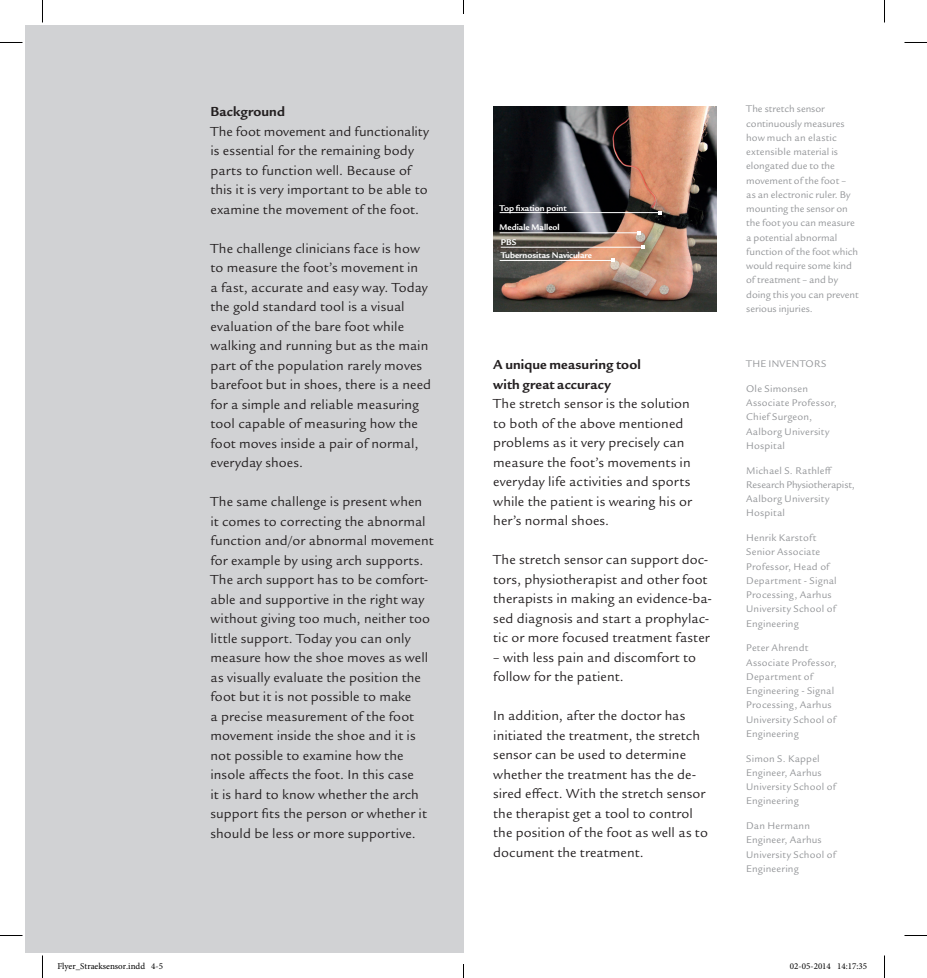
<style>
.page{position:relative;width:927px;height:978px;background:#fff}
.page>*{position:absolute;margin:0;border:0;box-sizing:border-box;transform-origin:0 0}
.t1{font:14.25px/19.5px "Legacy Sans ITC Std";letter-spacing:.01em;color:#231f20}
.t2{font:700 14.25px/19.5px "Legacy Sans ITC Std";letter-spacing:.01em;color:#231f20}
.t3{font:10.5px/14.2px "Legacy Sans ITC Std";letter-spacing:.015em;color:#939598}
.t4{font:700 9px/19.2px "Legacy Sans ITC Std";color:#fff}
.t5{font:9px "Minion Pro";color:#000}
</style>
<div class="page">
<div style="left:25px;top:25px;width:438px;height:927px;background:#d1d2d4"></div>
<img style="left:493px;top:106px;width:223px;height:206px">
<hr style="left:500px;top:212px;width:160px;height:1px;background:#fff">
<hr style="left:500px;top:232px;width:139px;height:1px;background:#fff">
<hr style="left:500px;top:260px;width:113px;height:1px;background:#fff">
<hr style="left:501px;top:247px;width:142px;height:1px;background:#fff">
<svg style="left:0;top:42px;width:22px;height:1px"></svg>
<svg style="left:904px;top:42px;width:23px;height:1px"></svg>
<svg style="left:0;top:935px;width:22px;height:1px"></svg>
<svg style="left:904px;top:935px;width:23px;height:1px"></svg>
<svg style="left:42px;top:0;width:1px;height:22px"></svg>
<svg style="left:42px;top:955px;width:1px;height:23px"></svg>
<svg style="left:884px;top:0;width:1px;height:22px"></svg>
<svg style="left:884px;top:955px;width:1px;height:23px"></svg>
<svg style="left:463px;top:0;width:1px;height:13px"></svg>
<svg style="left:463px;top:964px;width:1px;height:14px"></svg>
<p class="t2" style="left:210px;top:102px;width:76px">Background</p>
<p class="t1" style="left:210px;top:122px;width:220px">The foot movement and functionality is essential for the remaining body parts to function well. Because of this it is very important to be able to examine the movement of the foot.</p>
<p class="t1" style="left:210px;top:238px;width:222px">The challenge clinicians face is how to measure the foot’s movement in<br>a fast, accurate and easy way. Today the gold standard tool is a visual evaluation of the bare foot while walking and running but as the main part of the population rarely moves barefoot but in shoes, there is a need for a simple and reliable measuring tool capable of measuring how the foot moves inside a pair of normal, everyday shoes.</p>
<p class="t1" style="left:210px;top:492px;width:224px">The same challenge is present when it comes to correcting the abnormal function and/or abnormal movement for example by using arch supports.<br>The arch support has to be comfort&shy;able and supportive in the right way without giving too much, neither too little support. Today you can only measure how the shoe moves as well as visually evaluate the position the foot but it is not possible to make<br>a precise measurement of the foot movement inside the shoe and it is not possible to examine how the insole affects the foot. In this case<br>it is hard to know whether the arch support fits the person or whether it should be less or more supportive.</p>
<p class="t4" style="left:500px;top:198px;width:68px">Top fixation point<br>Mediale Malleol</p>
<p class="t4" style="left:501px;top:235px;width:93px;line-height:13.5px">PBS<br>Tubernositas Naviculare</p>
<p class="t2" style="left:493px;top:355px;width:149px">A unique measuring tool with great accuracy</p>
<p class="t1" style="left:493px;top:394px;width:200px">The stretch sensor is the solution to both of the above mentioned problems as it very precisely can measure the foot’s movements in everyday life activities and sports while the patient is wearing his or her’s normal shoes.</p>
<p class="t1" style="left:493px;top:550px;width:220px">The stretch sensor can support doc&shy;tors, physiotherapist and other foot therapists in making an evidence-ba&shy;sed diagnosis and start a prophylac&shy;tic or more focused treatment faster</p>
<p class="t1" style="left:493px;top:648px;width:204px">– with less pain and discomfort to follow for the patient.</p>
<p class="t1" style="left:493px;top:706px;width:216px">In addition, after the doctor has initiated the treatment, the stretch sensor can be used to determine whether the treatment has the de&shy;sired effect. With the stretch sensor the therapist get a tool to control the position of the foot as well as to document the treatment.</p>
<p class="t3" style="left:746px;top:102px;width:114px">The stretch sensor continuously measures how much an elastic extensible material is elongated due to the movement of the foot –<br>as an electronic ruler. By mounting the sensor on the foot you can measure a potential abnormal function of the foot which would require some kind of treatment – and by doing this you can prevent serious injuries.</p>
<p class="t3" style="left:746px;top:357px;width:82px">THE INVENTORS</p>
<p class="t3" style="left:746px;top:381px;width:92px">Ole Simonsen<br>Associate Professor,<br>Chief Surgeon,<br>Aalborg University<br>Hospital</p>
<p class="t3" style="left:746px;top:463px;width:110px">Michael S. Rathleff<br>Research Physiotherapist,<br>Aalborg University<br>Hospital</p>
<p class="t3" style="left:746px;top:531px;width:92px">Henrik Karstoft<br>Senior Associate<br>Professor, Head of<br>Department - Signal<br>Processing, Aarhus<br>University School of<br>Engineering</p>
<p class="t3" style="left:746px;top:641px;width:92px">Peter Ahrendt<br>Associate Professor,<br>Department of<br>Engineering - Signal<br>Processing, Aarhus<br>University School of<br>Engineering</p>
<p class="t3" style="left:746px;top:751px;width:91px">Simon S. Kappel<br>Engineer, Aarhus<br>University School of<br>Engineering</p>
<p class="t3" style="left:746px;top:819px;width:91px">Dan Hermann<br>Engineer, Aarhus<br>University School of<br>Engineering</p>
<p class="t5" style="left:57px;top:960px;width:107px">Flyer_Straeksensor.indd 4-5</p>
<p class="t5" style="left:790px;top:960px;width:79px">02-05-2014 14:17:35</p>
</div>
